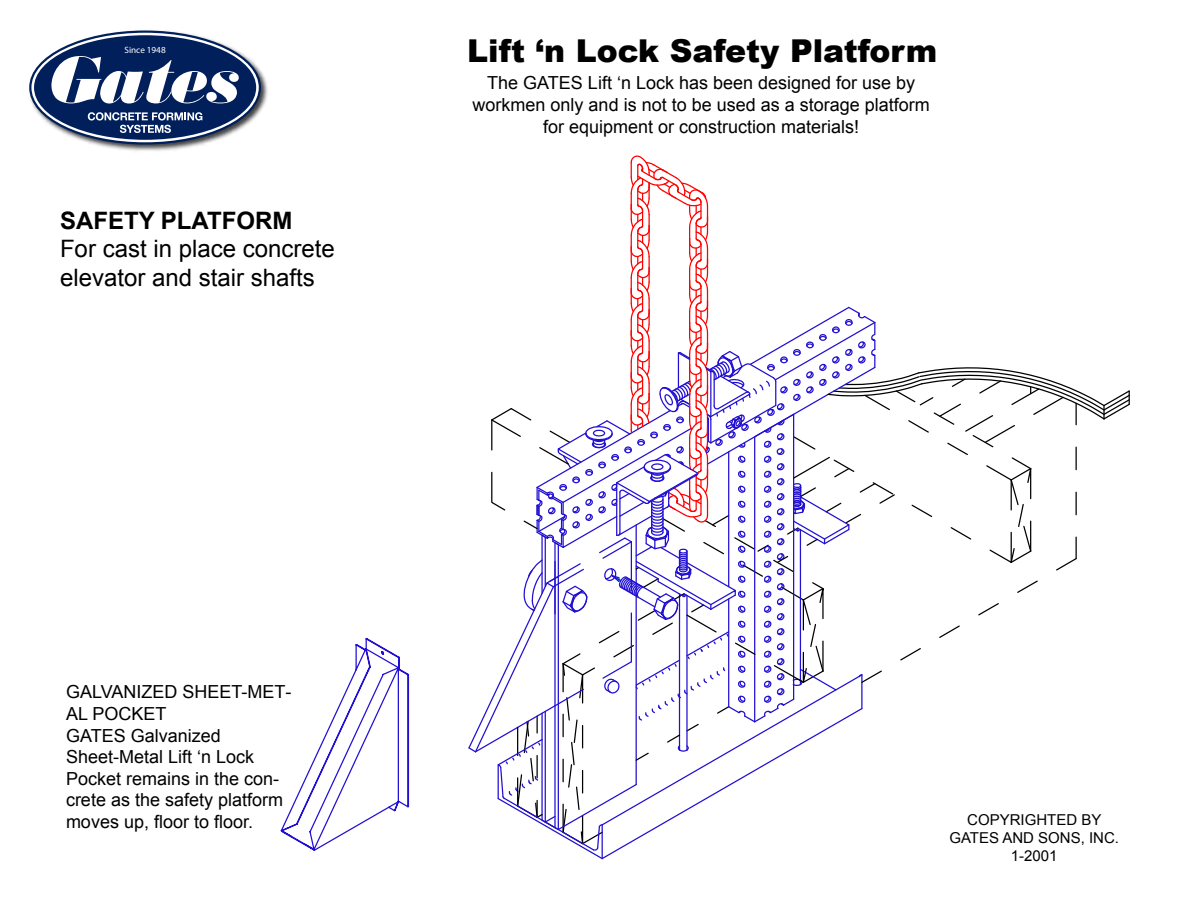
<style>
.page{position:relative;width:1188px;height:918px;background:#fff}
.page>*{position:absolute;margin:0;border:0;box-sizing:border-box;transform-origin:0 0}
.t1{font:900 31.5px "Arial";color:#000}
.t2{font:24px/28.8px "Arial";color:#000}
.t3{font:18px/21.6px "Arial";color:#000;text-align:center}
.t4{font:15px/18px "Arial";color:#000;text-align:center}
.t5{font:9.15px "Myriad Pro";color:#fff}
.s1{font-weight:700}
</style>
<div class="page">
<svg style="left:468px;top:155px;width:662px;height:705px"></svg>
<svg style="left:280px;top:638px;width:130px;height:213px"></svg>
<img style="left:29px;top:30px;width:239px;height:121px">
<svg style="left:30px;top:32px;width:230px;height:111px"></svg>
<div style="left:34px;top:35px;width:222px;height:105px;background:#001f5b;border-radius:50%"></div>
<svg style="left:88px;top:112px;width:114px;height:21px"></svg>
<svg style="left:51px;top:56px;width:188px;height:48px"></svg>
<p class="t5" style="left:125px;top:44px;width:43px">Since 1948</p>
<p class="t2" style="left:60px;top:206px;width:276px"><span class="s1">SAFETY PLATFORM<br></span>For cast in place concrete elevator and stair shafts</p>
<p class="t1" style="left:467px;top:33px;width:472px">Lift ‘n Lock Safety Platform</p>
<p class="t3" style="left:473px;top:72px;width:459px">The GATES Lift ‘n Lock has been designed for use by workmen only and is not to be used as a storage platform for equipment or construction materials!</p>
<p class="t3" style="left:66px;top:681px;width:227px;text-align:left">GALVANIZED SHEET-MET-<br>AL POCKET<br>GATES Galvanized<br>Sheet-Metal Lift ‘n Lock<br>Pocket remains in the con&shy;crete as the safety platform moves up, floor to floor.</p>
<p class="t4" style="left:949px;top:811px;width:171px">COPYRIGHTED BY<br>GATES AND SONS, INC.<br>1-2001</p>
</div>
